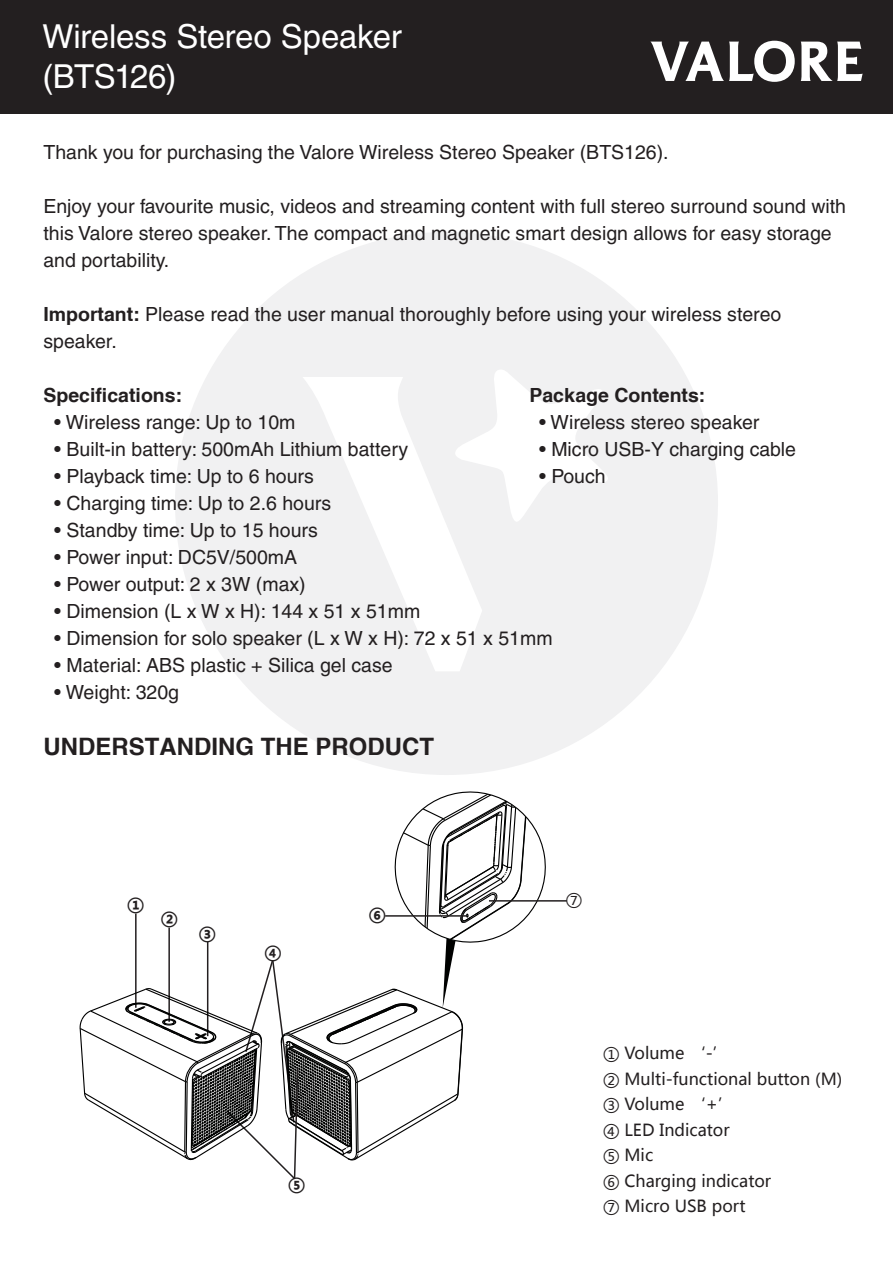
<style>
.page{position:relative;width:893px;height:1263px;background:#fff}
.page>*{position:absolute;margin:0;border:0;box-sizing:border-box;transform-origin:0 0}
.t1{font:33px/39.6px "Helvetica";letter-spacing:-.01em;color:#fff}
.t2{font:700 24px "Helvetica cyr";color:#231f20}
.t3{font:19.5px/27px "Helvetica";color:#231f20}
.t4{font:700 19.5px "Helvetica cyr";color:#231f20}
.t5{font:700 16.8px "Microsoft Ya Hei";color:#231f20}
.t6{font:16.5px/25.5px "Microsoft Ya Hei";color:#231f20}
.s1{font-family:"Helvetica cyr";font-weight:700}
</style>
<div class="page">
<svg style="left:175px;top:232px;width:543px;height:543px;fill:#f1f1f2"></svg>
<div style="left:0;top:0;width:893px;height:113px;background:#231f20"></div>
<svg style="left:650px;top:41px;width:145px;height:41px"></svg>
<svg style="left:801px;top:42px;width:62px;height:39px"></svg>
<svg style="left:79px;top:791px;width:467px;height:388px"></svg>
<hr style="left:385px;top:915px;width:82px;height:2px;background:#231f20">
<hr style="left:489px;top:900px;width:78px;height:2px;background:#231f20">
<h1 class="t1" style="left:42px;top:17px;width:361px">Wireless Stereo Speaker (BTS126)</h1>
<p class="t3" style="left:43px;top:139px;width:627px">Thank you for purchasing the Valore Wireless Stereo Speaker (BTS126).</p>
<p class="t3" style="left:43px;top:193px;width:804px">Enjoy your favourite music, videos and streaming content with full stereo surround sound with this Valore stereo speaker. The compact and magnetic smart design allows for easy storage and portability.</p>
<p class="t3" style="left:43px;top:301px;width:739px"><span class="s1">Important:</span> Please read the user manual thoroughly before using your wireless stereo speaker.</p>
<p class="t4" style="left:43px;top:384px;width:140px">Specifications:</p>
<p class="t4" style="left:529px;top:384px;width:177px">Package Contents:</p>
<p class="t3" style="left:54px;top:409px;width:243px">• Wireless range: Up to 10m</p>
<p class="t3" style="left:54px;top:436px;width:355px">• Built-in battery: 500mAh Lithium battery</p>
<p class="t3" style="left:54px;top:463px;width:261px">• Playback time: Up to 6 hours</p>
<p class="t3" style="left:54px;top:490px;width:278px">• Charging time: Up to 2.6 hours</p>
<p class="t3" style="left:54px;top:517px;width:265px">• Standby time: Up to 15 hours</p>
<p class="t3" style="left:54px;top:544px;width:244px">• Power input: DC5V/500mA</p>
<p class="t3" style="left:54px;top:571px;width:253px">• Power output: 2 x 3W (max)</p>
<p class="t3" style="left:54px;top:598px;width:367px">• Dimension (L x W x H): 144 x 51 x 51mm</p>
<p class="t3" style="left:54px;top:625px;width:500px">• Dimension for solo speaker (L x W x H): 72 x 51 x 51mm</p>
<p class="t3" style="left:54px;top:652px;width:340px">• Material: ABS plastic + Silica gel case</p>
<p class="t3" style="left:54px;top:679px;width:126px">• Weight: 320g</p>
<p class="t2" style="left:43px;top:733px;width:392px">UNDERSTANDING THE PRODUCT</p>
<p class="t3" style="left:539px;top:408px;width:222px">• Wireless stereo speaker</p>
<p class="t3" style="left:539px;top:435px;width:258px">• Micro USB-Y charging cable</p>
<p class="t3" style="left:539px;top:462px;width:68px">• Pouch</p>
<p class="t5" style="left:127px;top:893px;width:18px">①</p>
<p class="t5" style="left:161px;top:907px;width:18px">②</p>
<p class="t5" style="left:199px;top:921px;width:18px">③</p>
<p class="t5" style="left:265px;top:940px;width:18px">④</p>
<p class="t5" style="left:369px;top:902px;width:18px">⑥</p>
<p class="t5" style="left:288px;top:1172px;width:18px">⑤</p>
<p class="t6" style="left:566px;top:885px;width:18px">⑦</p>
<p class="t6" style="left:603px;top:1040px;width:241px">① Volume ‘-’<br>② Multi-functional button (M)<br>③ Volume ‘+’<br>④ LED Indicator<br>⑤ Mic<br>⑥ Charging indicator<br>⑦ Micro USB port</p>
</div>
